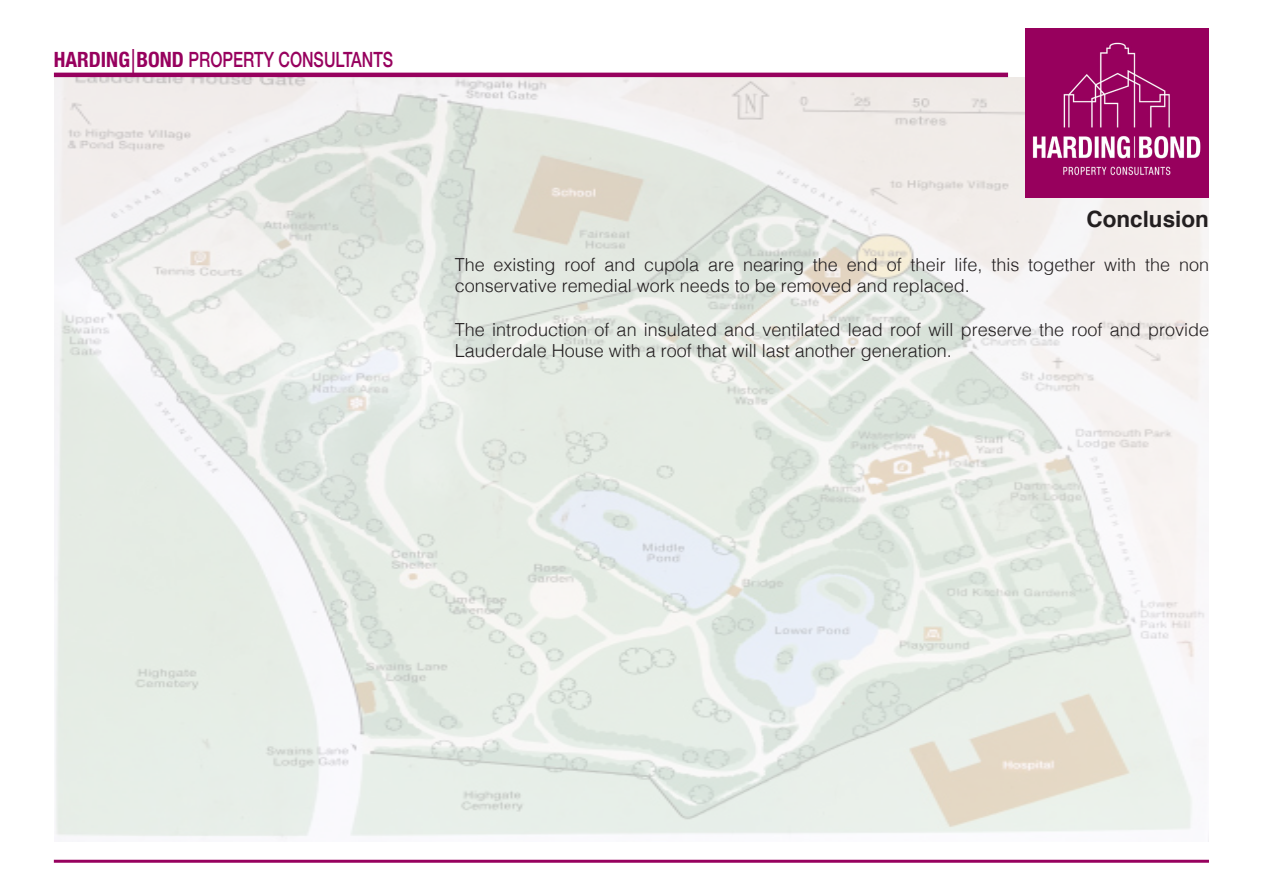
<style>
.page{position:relative;width:1263px;height:893px;background:#fff}
.page>*{position:absolute;margin:0;border:0;box-sizing:border-box;transform-origin:0 0}
.t1{font:700 22.5px "Helvetica";color:#231f20}
.t2{font:500 21px "Helvetica Neue";color:#97015e;scale:.76 1}
.t3{font:300 18px/21.6px "Helvetica";color:#231f20}
.s1{font-weight:700;font-stretch:condensed}
.s2{font-family:"Minion Pro";font-weight:400;font-size:24px}
</style>
<div class="page">
<img style="left:54px;top:78px;width:1155px;height:763px">
<img style="left:1025px;top:28px;width:184px;height:169px">
<hr style="left:54px;top:73px;width:954px;height:4px;background:#97015e">
<hr style="left:54px;top:860px;width:1155px;height:3px;background:#97015e">
<p class="t2" style="left:54px;top:43px;width:448px"><span class="s1">HARDING</span><span class="s2">|</span><span class="s1">BOND</span> PROPERTY CONSULTANTS</p>
<p class="t1" style="left:1086px;top:201px;width:124px">Conclusion</p>
<p class="t3" style="left:455px;top:252px;width:756px">The existing roof and cupola are nearing the end of their life, this together with the non conservative remedial work needs to be removed and replaced.</p>
<p class="t3" style="left:455px;top:317px;width:756px">The introduction of an insulated and ventilated lead roof will preserve the roof and provide<br>Lauderdale House with a roof that will last another generation.</p>
</div>
